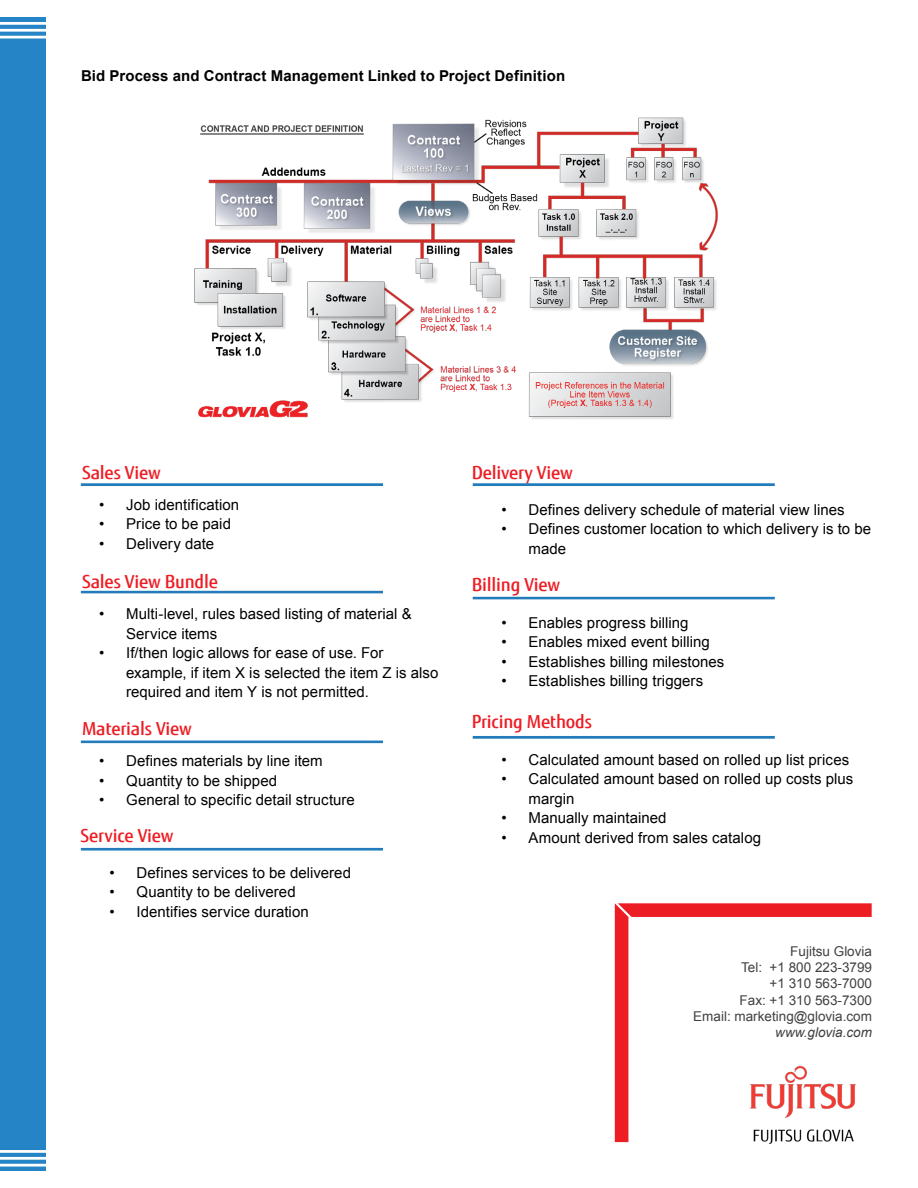
<style>
.page{position:relative;width:918px;height:1188px;background:#fff}
.page>*{position:absolute;margin:0;border:0;box-sizing:border-box;transform-origin:0 0}
.t1{font:500 18px "Fujitsu Sans";letter-spacing:-.01em;color:#ed1d24}
.t2{font:15px/19.5px "Arial";letter-spacing:.005em;color:#000}
.t3{font:700 15px "Arial";letter-spacing:.01em;color:#000}
.t4{font:13.5px/16.2px "Arial";color:#414042;text-align:right}
.t5{font:italic 13.5px "Arial";color:#414042}
</style>
<div class="page">
<div style="left:0;top:17px;width:46px;height:1154px;background:#2484c6"></div>
<hr style="left:0;top:22px;width:47px;height:3px;background:#fff">
<hr style="left:0;top:29px;width:47px;height:3px;background:#fff">
<hr style="left:0;top:36px;width:47px;height:2px;background:#fff">
<hr style="left:0;top:1150px;width:56px;height:3px;background:#fff">
<hr style="left:0;top:1157px;width:56px;height:3px;background:#fff">
<hr style="left:0;top:1164px;width:56px;height:3px;background:#fff">
<div style="left:67px;top:837px;width:330px;height:15px;background:#000;opacity:.06"></div>
<div style="left:67px;top:730px;width:330px;height:15px;background:#000;opacity:.06"></div>
<div style="left:67px;top:580px;width:330px;height:15px;background:#000;opacity:.06"></div>
<div style="left:67px;top:473px;width:330px;height:15px;background:#000;opacity:.06"></div>
<div style="left:459px;top:473px;width:330px;height:15px;background:#000;opacity:.06"></div>
<div style="left:459px;top:586px;width:330px;height:15px;background:#000;opacity:.06"></div>
<div style="left:459px;top:725px;width:330px;height:15px;background:#000;opacity:.06"></div>
<img style="left:194px;top:117px;width:524px;height:302px">
<svg style="left:615px;top:903px;width:257px;height:239px"></svg>
<img style="left:734px;top:1065px;width:138px;height:79px">
<p class="t3" style="left:81px;top:65px;width:486px">Bid Process and Contract Management Linked to Project Definition</p>
<p class="t1" style="left:82px;top:462px;width:80px">Sales View</p>
<p class="t2" style="left:99px;top:495px;width:142px">• Job identification</p>
<p class="t2" style="left:99px;top:514px;width:133px">• Price to be paid</p>
<p class="t2" style="left:99px;top:534px;width:117px">• Delivery date</p>
<p class="t1" style="left:82px;top:570px;width:137px">Sales View Bundle</p>
<p class="t2" style="left:126px;top:604px;width:287px;text-indent:-27px">• Multi-level, rules based listing of material &amp;<br>Service items</p>
<p class="t2" style="left:126px;top:643px;width:314px;text-indent:-27px">• If/then logic allows for ease of use. For example, if item X is selected the item Z is also required and item Y is not permitted.</p>
<p class="t1" style="left:82px;top:718px;width:111px">Materials View</p>
<p class="t2" style="left:99px;top:751px;width:225px">• Defines materials by line item</p>
<p class="t2" style="left:99px;top:771px;width:179px">• Quantity to be shipped</p>
<p class="t2" style="left:99px;top:790px;width:257px">• General to specific detail structure</p>
<p class="t1" style="left:81px;top:825px;width:94px">Service View</p>
<p class="t2" style="left:110px;top:863px;width:243px">• Defines services to be delivered</p>
<p class="t2" style="left:110px;top:883px;width:188px">• Quantity to be delivered</p>
<p class="t2" style="left:110px;top:902px;width:201px">• Identifies service duration</p>
<p class="t1" style="left:472px;top:462px;width:103px">Delivery View</p>
<p class="t2" style="left:502px;top:500px;width:345px">• Defines delivery schedule of material view lines</p>
<p class="t2" style="left:529px;top:519px;width:344px;text-indent:-27px">• Defines customer location to which delivery is to be made</p>
<p class="t1" style="left:472px;top:573px;width:90px">Billing View</p>
<p class="t2" style="left:502px;top:613px;width:188px">• Enables progress billing</p>
<p class="t2" style="left:502px;top:632px;width:210px">• Enables mixed event billing</p>
<p class="t2" style="left:502px;top:652px;width:224px">• Establishes billing milestones</p>
<p class="t2" style="left:502px;top:671px;width:203px">• Establishes billing triggers</p>
<p class="t1" style="left:472px;top:710px;width:122px">Pricing Methods</p>
<p class="t2" style="left:502px;top:750px;width:349px">• Calculated amount based on rolled up list prices</p>
<p class="t2" style="left:529px;top:770px;width:326px;text-indent:-27px">• Calculated amount based on rolled up costs plus margin</p>
<p class="t2" style="left:502px;top:809px;width:167px">• Manually maintained</p>
<p class="t2" style="left:502px;top:828px;width:261px">• Amount derived from sales catalog</p>
<p class="t4" style="left:693px;top:943px;width:180px">Fujitsu Glovia<br>Tel: +1 800 223-3799<br>+1 310 563-7000<br>Fax: +1 310 563-7300<br>Email: marketing@glovia.com</p>
<p class="t5" style="left:775px;top:1023px;width:98px">www.glovia.com</p>
</div>
